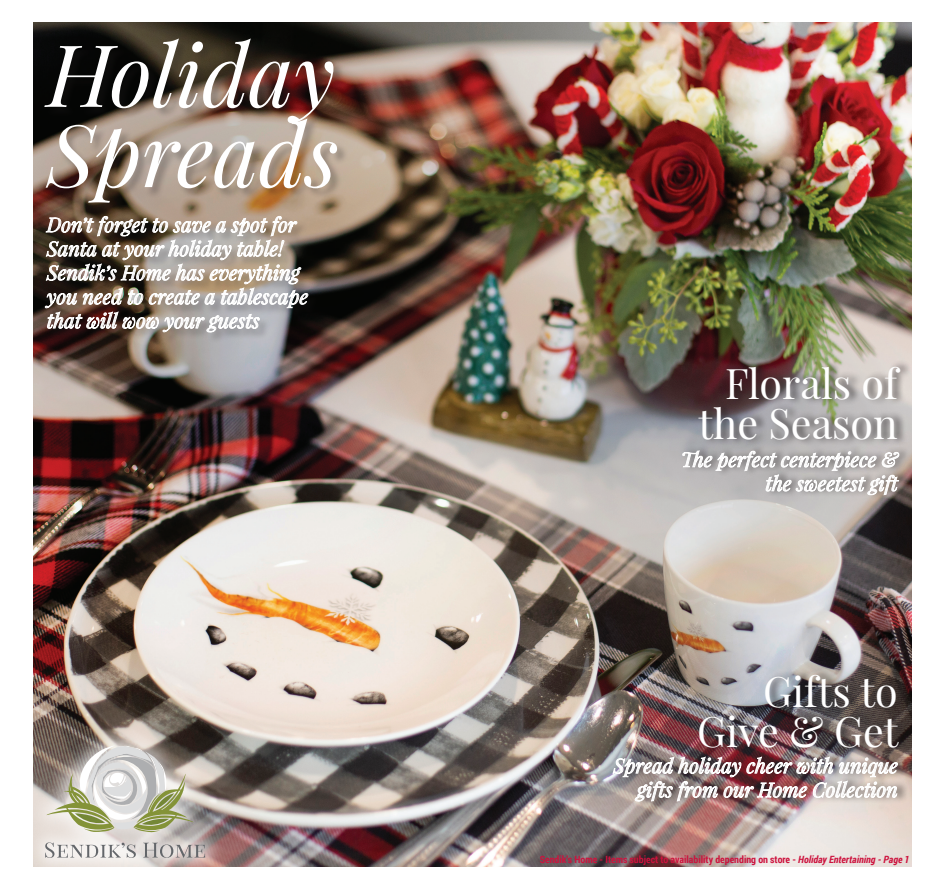
<style>
.page{position:relative;width:945px;height:889px;background:#fff}
.page>*{position:absolute;margin:0;border:0;box-sizing:border-box;transform-origin:0 0}
.t1{font:italic 86.25px/80px "Playfair Display";color:#fff}
.t2{font:41.25px/40px "Playfair Display";color:#fff;text-align:right}
.t3{font:italic 20px/24px "Playfair Display";color:#fff;text-align:right}
.t4{font:700 10px "Roboto Condensed";color:#cd123d}
.s1{font-style:italic}
</style>
<div class="page">
<img style="left:34px;top:22px;width:877px;height:844px">
<div style="left:24px;top:725px;width:202px;height:154px;background:#fff;opacity:.75"></div>
<svg style="left:45px;top:842px;width:91px;height:16px"></svg>
<svg style="left:143px;top:842px;width:62px;height:16px"></svg>
<svg style="left:46px;top:745px;width:148px;height:87px;background:#bab8a8"></svg>
<div style="left:698px;top:667px;width:213px;height:87px;background:#231f20;opacity:.75"></div>
<div style="left:698px;top:360px;width:214px;height:86px;background:#231f20;opacity:.75"></div>
<div style="left:44px;top:38px;width:305px;height:176px;background:#231f20;opacity:.26"></div>
<div style="left:45px;top:215px;width:274px;height:128px;background:#231f20;opacity:.26"></div>
<img style="left:45px;top:216px;width:263px;height:116px">
<div style="left:613px;top:751px;width:296px;height:56px;background:#231f20;opacity:.75"></div>
<img style="left:613px;top:756px;width:285px;height:45px">
<div style="left:683px;top:444px;width:228px;height:57px;background:#231f20;opacity:.75"></div>
<svg style="left:682px;top:450px;width:217px;height:45px;background:#bfbcbc"></svg>
<h1 class="t1" style="left:47px;top:32px;width:293px">Holiday<br>Spreads</h1>
<p class="t3" style="left:47px;top:212px;width:263px;text-align:left">Don’t forget to save a spot for<br>Santa at your holiday table!<br>Sendik’s Home has everything you need to create a tablescape that will wow your guests</p>
<h2 class="t2" style="left:699px;top:364px;width:201px">Florals of the Season</h2>
<p class="t3" style="left:681px;top:447px;width:219px">The perfect centerpiece &amp; the sweetest gift</p>
<h2 class="t2" style="left:697px;top:671px;width:203px">Gifts to<br>Give &amp; Get</h2>
<p class="t3" style="left:613px;top:753px;width:286px">Spread holiday cheer with unique gifts from our Home Collection</p>
<p class="t4" style="left:540px;top:852px;width:371px">Sendik’s Home - Items subject to availability depending on store - <span class="s1">Holiday Entertaining - Page 1</span></p>
</div>
